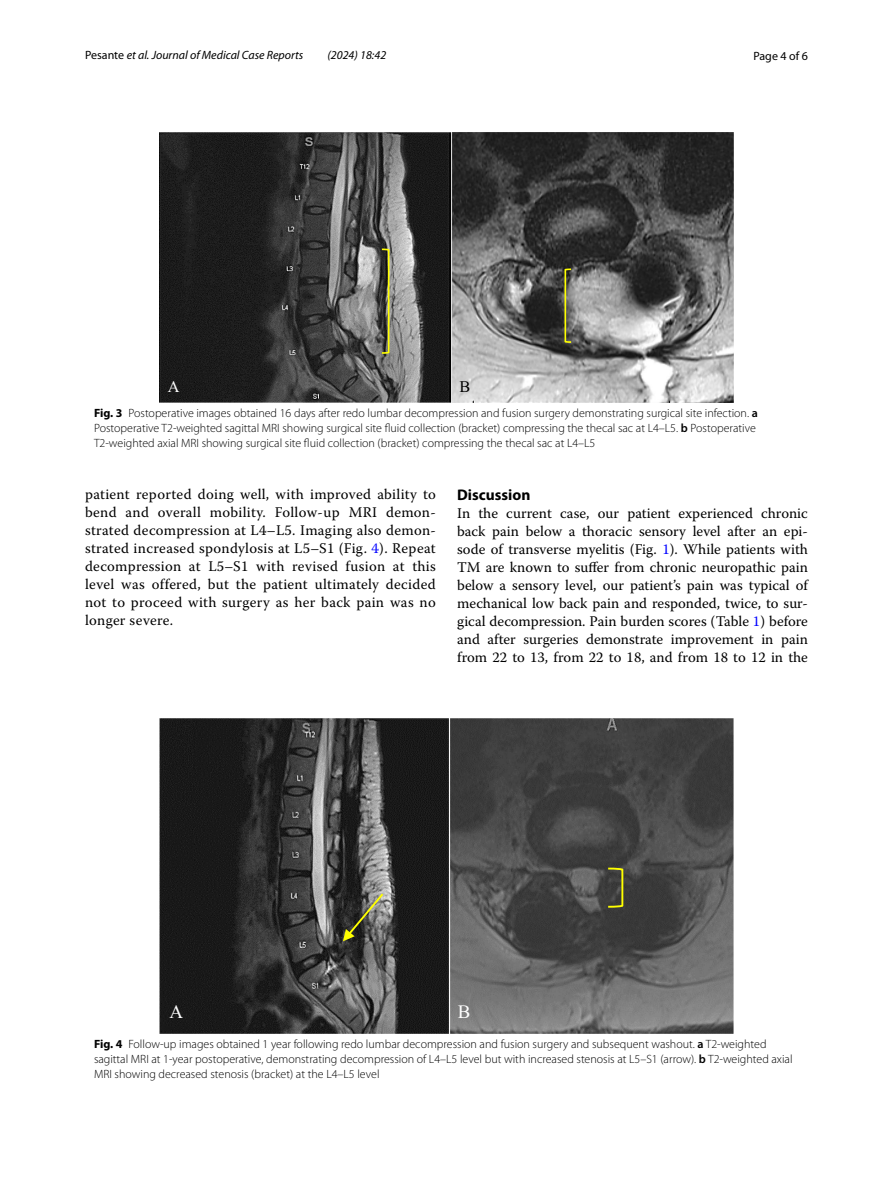
<style>
.page{position:relative;width:893px;height:1187px;background:#fff}
.page>*{position:absolute;margin:0;border:0;box-sizing:border-box;transform-origin:0 0}
.t1{font:19.05px "Times New Roman PSMT3";color:#fff}
.t2{font:16.35px "Times New Roman PSMT2";color:#fff}
.t3{font:16.35px "Times New Roman PSMT2";color:#000}
.t4{font:700 15.45px "Myriad Pro";color:#000}
.t5{font:14.7px/18px "Warnock Pro";letter-spacing:.01em;color:#000;text-align:justify}
.t6{font:300 12px/15px "Myriad Pro";color:#000}
.t7{font:italic 12px "Myriad Pro";color:#000}
.t8{font:12px "Myriad Pro";color:#000}
.s1{font-style:normal}
.s2{font-weight:700}
.s3{font-weight:600}
.s4{color:#00f}
</style>
<div class="page">
<img style="left:159px;top:133px;width:575px;height:269px">
<svg style="left:380px;top:248px;width:193px;height:106px;background:#696965"></svg>
<img style="left:159px;top:718px;width:575px;height:315px">
<svg style="left:343px;top:891px;width:42px;height:50px;background:#5e5e4a"></svg>
<svg style="left:606px;top:866px;width:18px;height:42px"></svg>
<p class="t7" style="left:85px;top:48px;width:220px"><span class="s1">Pesante</span> et al. Journal of Medical Case Reports</p>
<p class="t7" style="left:327px;top:48px;width:60px">(2024) 18:42</p>
<p class="t8" style="left:753px;top:48px;width:56px">Page 4 of 6</p>
<p class="t2" style="left:168px;top:375px;width:13px">A</p>
<p class="t3" style="left:459px;top:375px;width:12px">B</p>
<p class="t6" style="left:94px;top:406px;width:665px"><span class="s2">Fig. 3</span> Postoperative images obtained 16 days after redo lumbar decompression and fusion surgery demonstrating surgical site infection. <span class="s3">a<br></span>Postoperative T2-weighted sagittal MRI showing surgical site fluid collection (bracket) compressing the thecal sac at L4–L5. <span class="s3">b</span> Postoperative<br>T2-weighted axial MRI showing surgical site fluid collection (bracket) compressing the thecal sac at L4–L5</p>
<p class="t5" style="left:85px;top:485px;width:352px">patient reported doing well, with improved ability to bend and overall mobility. Follow-up MRI demon&shy;strated decompression at L4–L5. Imaging also demon&shy;strated increased spondylosis at L5–S1 (Fig. <span class="s4">4</span>). Repeat decompression at L5–S1 with revised fusion at this level was offered, but the patient ultimately decided not to proceed with surgery as her back pain was no longer severe.</p>
<p class="t4" style="left:457px;top:484px;width:75px">Discussion</p>
<p class="t5" style="left:457px;top:503px;width:352px">In the current case, our patient experienced chronic back pain below a thoracic sensory level after an epi&shy;sode of transverse myelitis (Fig. <span class="s4">1</span>). While patients with TM are known to suffer from chronic neuropathic pain below a sensory level, our patient’s pain was typical of mechanical low back pain and responded, twice, to sur&shy;gical decompression. Pain burden scores (Table <span class="s4">1</span>) before and after surgeries demonstrate improvement in pain from 22 to 13, from 22 to 18, and from 18 to 12 in the</p>
<p class="t1" style="left:169px;top:998px;width:15px">A</p>
<p class="t1" style="left:458px;top:998px;width:14px">B</p>
<p class="t6" style="left:94px;top:1037px;width:700px"><span class="s2">Fig. 4</span> Follow-up images obtained 1 year following redo lumbar decompression and fusion surgery and subsequent washout. <span class="s3">a</span> T2-weighted sagittal MRI at 1-year postoperative, demonstrating decompression of L4–L5 level but with increased stenosis at L5–S1 (arrow). <span class="s3">b</span> T2-weighted axial<br>MRI showing decreased stenosis (bracket) at the L4–L5 level</p>
</div>
